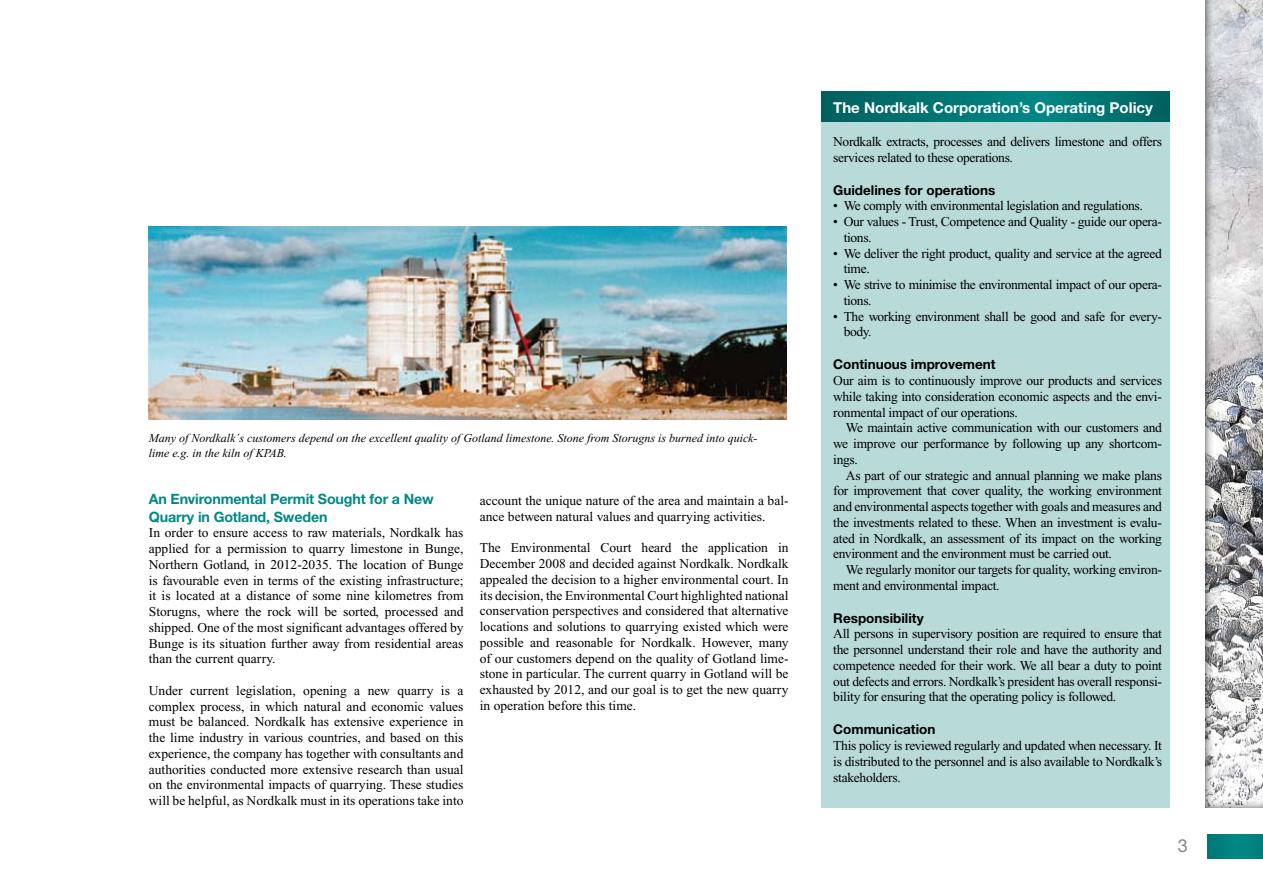
<style>
.page{position:relative;width:1263px;height:893px;background:#fff}
.page>*{position:absolute;margin:0;border:0;box-sizing:border-box;transform-origin:0 0}
.t1{font:18px "Helvetica Neue";color:#87888a}
.t2{font:700 15px "Helvetica Neue";color:#fff}
.t3{font:700 14.25px/17.1px "Helvetica Neue";letter-spacing:-.01em;color:#008885}
.t4{font:13.5px/15.8px "Times New Roman";letter-spacing:-.02em;color:#000;text-align:justify}
.t5{font:13.5px/15.8px "Times New Roman";color:#000}
.t6{font:700 13.5px "Helvetica Neue";color:#000}
.t7{font:italic 12px/15.8px "Times New Roman";color:#000}
</style>
<div class="page">
<div style="left:1207px;top:835px;width:56px;height:23px;background:#008280"></div>
<div style="left:1203px;top:0;width:60px;height:809px;background:#000;opacity:.75"></div>
<img style="left:149px;top:226px;width:638px;height:194px">
<div style="left:821px;top:92px;width:348px;height:716px;background:#b8dad8"></div>
<svg style="left:821px;top:92px;width:348px;height:29px"></svg>
<p class="t7" style="left:149px;top:430px;width:610px">Many of Nordkalk´s customers depend on the excellent quality of Gotland limestone. Stone from Storugns is burned into quick&shy;lime e.g. in the kiln of KPAB.</p>
<p class="t5" style="left:480px;top:493px;width:310px">account the unique nature of the area and maintain a bal&shy;ance between natural values and quarrying activities.</p>
<p class="t4" style="left:480px;top:540px;width:310px">The Environmental Court heard the application in December 2008 and decided against Nordkalk. Nordkalk appealed the decision to a higher environmental court. In its decision, the Environmental Court highlighted national conservation perspectives and considered that alternative locations and solutions to quarrying existed which were possible and reasonable for Nordkalk. However, many of our customers depend on the quality of Gotland lime&shy;stone in particular. The current quarry in Gotland will be exhausted by 2012, and our goal is to get the new quarry in operation before this time.</p>
<p class="t3" style="left:149px;top:490px;width:286px">An Environmental Permit Sought for a New<br>Quarry in Gotland, Sweden</p>
<p class="t4" style="left:149px;top:525px;width:316px">In order to ensure access to raw materials, Nordkalk has applied for a permission to quarry limestone in Bunge, Northern Gotland, in 2012-2035. The location of Bunge is favourable even in terms of the existing infrastructure; it is located at a distance of some nine kilometres from Storugns, where the rock will be sorted, processed and shipped. One of the most significant advantages offered by Bunge is its situation further away from residential areas than the current quarry.</p>
<p class="t4" style="left:149px;top:682px;width:316px">Under current legislation, opening a new quarry is a complex process, in which natural and economic values must be balanced. Nordkalk has extensive experience in the lime industry in various countries, and based on this experience, the company has together with consultants and authorities conducted more extensive research than usual on the environmental impacts of quarrying. These studies will be helpful, as Nordkalk must in its operations take into</p>
<p class="t2" style="left:833px;top:99px;width:321px">The Nordkalk Corporation’s Operating Policy</p>
<p class="t4" style="left:833px;top:134px;width:330px">Nordkalk extracts, processes and delivers limestone and offers services related to these operations.</p>
<p class="t6" style="left:833px;top:181px;width:164px">Guidelines for operations</p>
<p class="t4" style="left:833px;top:198px;width:311px">• We comply with environmental legislation and regulations.</p>
<p class="t4" style="left:844px;top:214px;width:320px;text-indent:-10px">• Our values - Trust, Competence and Quality - guide our opera&shy;tions.</p>
<p class="t4" style="left:844px;top:245px;width:320px;text-indent:-11px">• We deliver the right product, quality and service at the agreed time.</p>
<p class="t4" style="left:844px;top:277px;width:320px;text-indent:-10px">• We strive to minimise the environmental impact of our opera&shy;tions.</p>
<p class="t4" style="left:844px;top:308px;width:320px;text-indent:-10px">• The working environment shall be good and safe for every&shy;body.</p>
<p class="t6" style="left:833px;top:356px;width:164px">Continuous improvement</p>
<p class="t4" style="left:833px;top:373px;width:330px">Our aim is to continuously improve our products and services while taking into consideration economic aspects and the envi&shy;ronmental impact of our operations.</p>
<p class="t4" style="left:833px;top:420px;width:330px;text-indent:13px">We maintain active communication with our customers and we improve our performance by following up any shortcom&shy;ings.</p>
<p class="t4" style="left:833px;top:467px;width:330px;text-indent:13px">As part of our strategic and annual planning we make plans for improvement that cover quality, the working environment and environmental aspects together with goals and measures and the investments related to these. When an investment is evalu&shy;ated in Nordkalk, an assessment of its impact on the working environment and the environment must be carried out.</p>
<p class="t4" style="left:833px;top:562px;width:330px;text-indent:13px">We regularly monitor our targets for quality, working environ&shy;ment and environmental impact.</p>
<p class="t6" style="left:833px;top:609px;width:92px">Responsibility</p>
<p class="t4" style="left:833px;top:626px;width:330px">All persons in supervisory position are required to ensure that the personnel understand their role and have the authority and competence needed for their work. We all bear a duty to point out defects and errors. Nordkalk’s president has overall responsi&shy;bility for ensuring that the operating policy is followed.</p>
<p class="t6" style="left:833px;top:721px;width:104px">Communication</p>
<p class="t4" style="left:833px;top:738px;width:330px">This policy is reviewed regularly and updated when necessary. It is distributed to the personnel and is also available to Nordkalk’s stakeholders.</p>
<h1 class="t1" style="left:1178px;top:835px;width:12px">3</h1>
</div>
